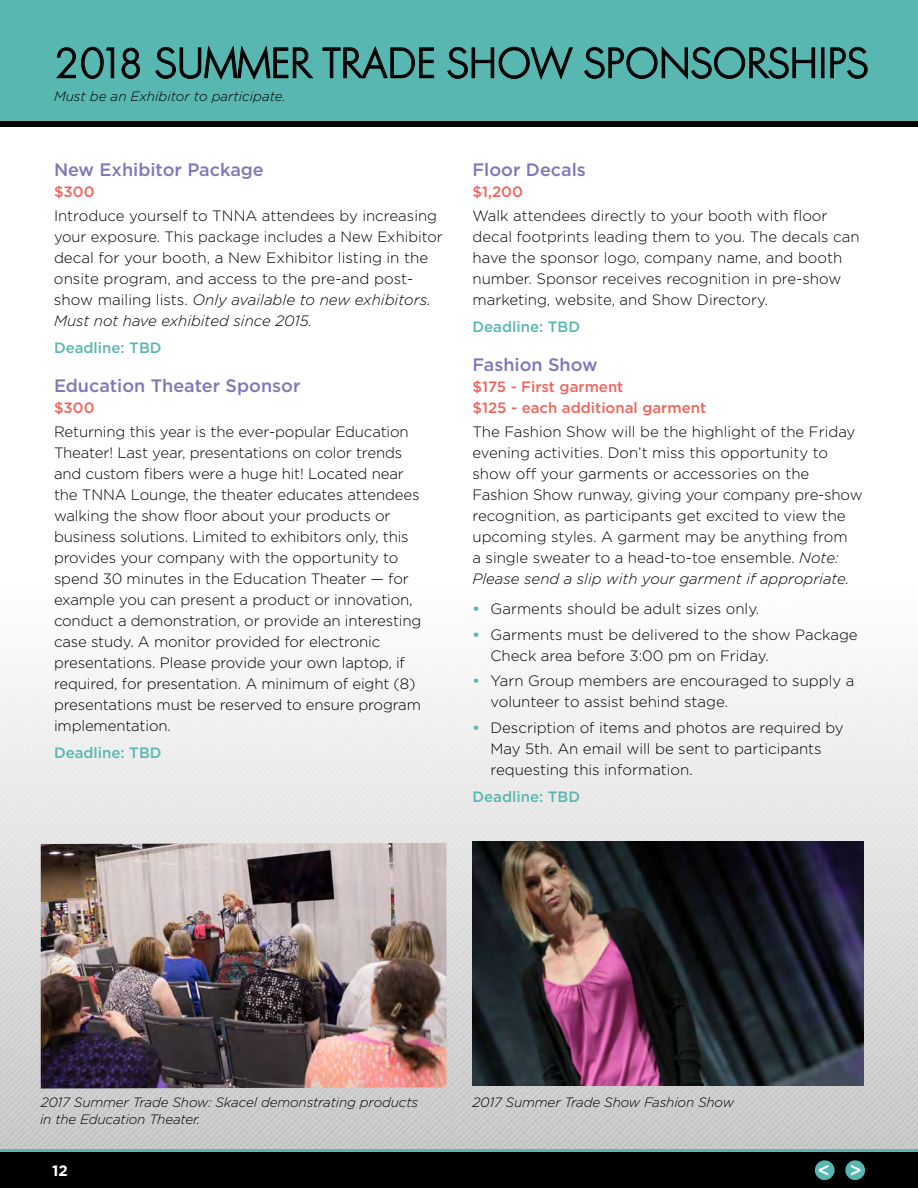
<style>
.page{position:relative;width:918px;height:1188px;background:#fff}
.page>*{position:absolute;margin:0;border:0;box-sizing:border-box;transform-origin:0 0}
.t1{font:39px "Cg Futura Maxi Lt";color:#000}
.t2{font:500 19.35px "Gotham";color:#fff}
.subhead{font:500 18px "Gotham";color:#8177b7}
.body{font:300 15px/21px "Gotham";letter-spacing:-.01em;color:#000}
.sponsorship-pricing{font:500 15px "Gotham";color:#f1645d}
.deadline{font:500 15px "Gotham";color:#59b7b1}
.t3{font:700 15px "Gotham";color:#fff}
.disclaimer{font:italic 300 13.5px/16.6px "Gotham";letter-spacing:-.01em;color:#000}
.s1{font-style:italic}
.s2{font-weight:700;color:#59b7b1}
</style>
<div class="page">
<img style="left:0;top:660px;width:918px;height:489px">
<div style="left:0;top:0;width:918px;height:121px;background:#59b7b1"></div>
<hr style="left:0;top:1149px;width:918px;height:3px;background:#59b7b1">
<div style="left:0;top:1152px;width:918px;height:36px;background:#000"></div>
<div style="left:845px;top:1160px;width:20px;height:20px;background:#59b7b1;border-radius:50%"></div>
<div style="left:815px;top:1160px;width:20px;height:20px;background:#59b7b1;border-radius:50%"></div>
<div style="left:0;top:121px;width:918px;height:6px;background:#000"></div>
<svg style="left:56px;top:47px;width:58px;height:32px"></svg>
<svg style="left:121px;top:48px;width:19px;height:31px"></svg>
<svg style="left:155px;top:45px;width:158px;height:35px"></svg>
<svg style="left:322px;top:46px;width:112px;height:33px"></svg>
<svg style="left:447px;top:46px;width:126px;height:34px"></svg>
<svg style="left:584px;top:46px;width:231px;height:34px"></svg>
<div style="left:821px;top:48px;width:3px;height:30px;border:1px solid #000"></div>
<svg style="left:830px;top:47px;width:38px;height:32px"></svg>
<img style="left:41px;top:843px;width:405px;height:246px">
<img style="left:472px;top:842px;width:392px;height:244px">
<p class="t1" style="left:54px;top:39px;width:816px">2018 SUMMER TRADE SHOW SPONSORSHIPS</p>
<p class="disclaimer" style="left:54px;top:87px;width:233px">Must be an Exhibitor to participate.</p>
<p class="subhead" style="left:54px;top:158px;width:211px">New Exhibitor Package</p>
<p class="sponsorship-pricing" style="left:54px;top:182px;width:42px">$300</p>
<p class="body" style="left:54px;top:205px;width:390px">Introduce yourself to TNNA attendees by increasing your exposure. This package includes a New Exhibitor decal for your booth, a New Exhibitor listing in the onsite program, and access to the pre-and post&shy;show mailing lists. <span class="s1">Only available to new exhibitors.<br>Must not have exhibited since 2015.</span></p>
<p class="deadline" style="left:54px;top:338px;width:109px">Deadline: TBD</p>
<p class="subhead" style="left:54px;top:374px;width:248px">Education Theater Sponsor</p>
<p class="sponsorship-pricing" style="left:54px;top:398px;width:42px">$300</p>
<p class="body" style="left:54px;top:421px;width:369px">Returning this year is the ever-popular Education Theater! Last year, presentations on color trends and custom fibers were a huge hit! Located near the TNNA Lounge, the theater educates attendees walking the show floor about your products or business solutions. Limited to exhibitors only, this provides your company with the opportunity to spend 30 minutes in the Education Theater — for example you can present a product or innovation, conduct a demonstration, or provide an interesting case study. A monitor provided for electronic presentations. Please provide your own laptop, if required, for presentation. A minimum of eight (8) presentations must be reserved to ensure program implementation.</p>
<p class="deadline" style="left:54px;top:743px;width:109px">Deadline: TBD</p>
<p class="subhead" style="left:472px;top:158px;width:115px">Floor Decals</p>
<p class="sponsorship-pricing" style="left:472px;top:182px;width:52px">$1,200</p>
<p class="body" style="left:472px;top:205px;width:389px">Walk attendees directly to your booth with floor decal footprints leading them to you. The decals can have the sponsor logo, company name, and booth number. Sponsor receives recognition in pre-show marketing, website, and Show Directory.</p>
<p class="deadline" style="left:473px;top:317px;width:109px">Deadline: TBD</p>
<p class="subhead" style="left:472px;top:353px;width:127px">Fashion Show</p>
<p class="sponsorship-pricing" style="left:472px;top:377px;width:152px">$175 - First garment</p>
<p class="sponsorship-pricing" style="left:473px;top:398px;width:235px">$125 - each additional garment</p>
<p class="body" style="left:473px;top:421px;width:392px">The Fashion Show will be the highlight of the Friday evening activities. Don’t miss this opportunity to show off your garments or accessories on the Fashion Show runway, giving your company pre-show recognition, as participants get excited to view the upcoming styles. A garment may be anything from<br>a single sweater to a head-to-toe ensemble. <span class="s1">Note:<br>Please send a slip with your garment if appropriate.</span></p>
<p class="body" style="left:473px;top:598px;width:288px"><span class="s2">•</span> Garments should be adult sizes only.</p>
<p class="body" style="left:490px;top:624px;width:369px;text-indent:-18px"><span class="s2">•</span> Garments must be delivered to the show Package<br>Check area before 3:00 pm on Friday.</p>
<p class="body" style="left:490px;top:670px;width:365px;text-indent:-18px"><span class="s2">•</span> Yarn Group members are encouraged to supply a volunteer to assist behind stage.</p>
<p class="body" style="left:490px;top:717px;width:355px;text-indent:-18px"><span class="s2">•</span> Description of items and photos are required by<br>May 5th. An email will be sent to participants requesting this information.</p>
<p class="deadline" style="left:472px;top:787px;width:109px">Deadline: TBD</p>
<p class="disclaimer" style="left:40px;top:1094px;width:380px">2017 Summer Trade Show: Skacel demonstrating products in the Education Theater.</p>
<p class="disclaimer" style="left:472px;top:1094px;width:263px">2017 Summer Trade Show Fashion Show</p>
<p class="t3" style="left:52px;top:1160px;width:17px">12</p>
<p class="t2" style="left:850px;top:1157px;width:14px">&gt;</p>
</div>
